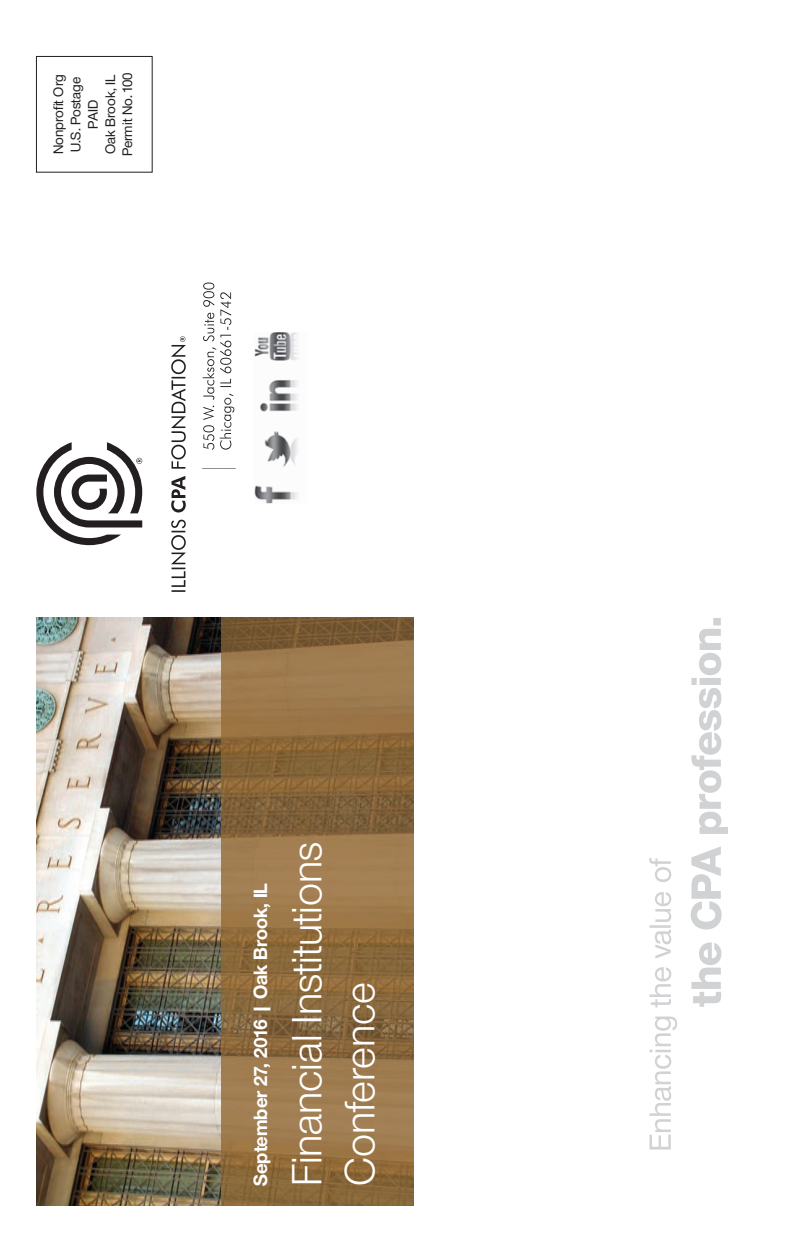
<style>
.page{position:relative;width:792px;height:1260px;background:#fff}
.page>*{position:absolute;margin:0;border:0;box-sizing:border-box;transform-origin:0 0}
.t1{font:44px/52.8px "Nimbus San Nov D";color:#fff}
.t2{font:700 20px "Nimbus San Nov D";color:#fff}
.t3{font:500 14.4px/17.2px "Nimbus San Nov D";color:#231f20;text-align:center}
</style>
<div class="page">
<img style="left:36px;top:618px;width:186px;height:588px">
<img style="left:222px;top:618px;width:192px;height:588px">
<div style="left:36px;top:56px;width:117px;height:117px;border:1px solid #231f20"></div>
<svg style="left:36px;top:283px;width:184px;height:309px"></svg>
<svg style="left:136px;top:336px;width:49px;height:128px"></svg>
<svg style="left:220px;top:292px;width:16px;height:177px"></svg>
<img style="left:254px;top:332px;width:44px;height:172px">
<svg style="left:691px;top:618px;width:37px;height:389px"></svg>
<svg style="left:649px;top:858px;width:28px;height:292px"></svg>
<p class="t3" style="left:51px;top:156px;width:85px;rotate:-90deg">Nonprofit Org<br>U.S. Postage<br>PAID<br>Oak Brook, IL<br>Permit No. 100</p>
<h2 class="t2" style="left:254px;top:1186px;width:305px;rotate:-90deg">September 27, 2016 | Oak Brook, IL</h2>
<h1 class="t1" style="left:285px;top:1186px;width:346px;rotate:-90deg">Financial Institutions<br>Conference</h1>
</div>
